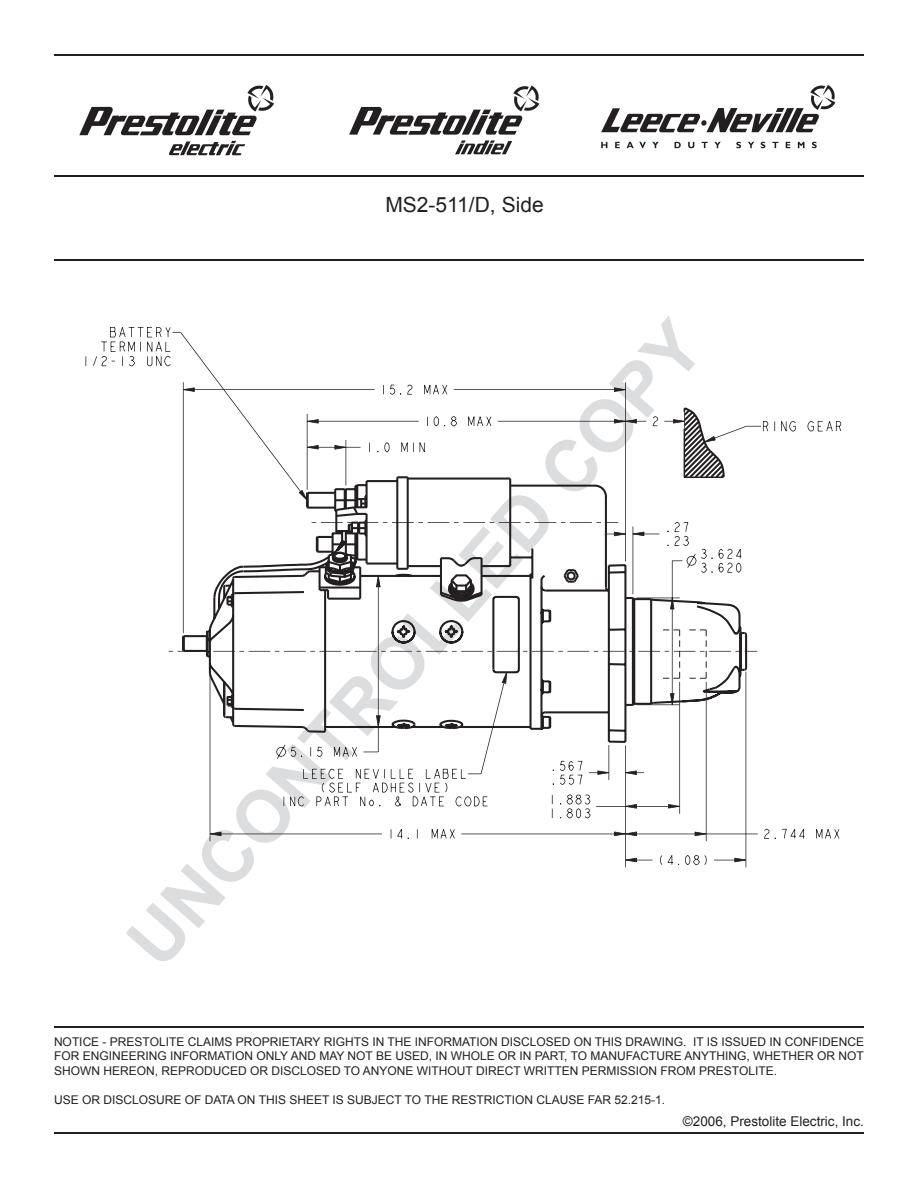
<style>
.page{position:relative;width:918px;height:1188px;background:#fff}
.page>*{position:absolute;margin:0;border:0;box-sizing:border-box;transform-origin:0 0}
.t1{font:700 72px "Arial";color:#dcdddf}
.t2{font:21px "Arial";color:#231f20}
.t3{font:13.5px "Arial";color:#231f20}
.t4{font:12px/14.4px "Arial";color:#231f20;text-align:justify}
</style>
<div class="page">
<svg style="left:626px;top:860px;width:11px;height:2px"></svg>
<svg style="left:734px;top:860px;width:12px;height:2px"></svg>
<hr style="left:625px;top:745px;width:1px;height:122px;background:#231f20">
<hr style="left:706px;top:682px;width:1px;height:159px;background:#231f20">
<svg style="left:169px;top:635px;width:670px;height:204px"></svg>
<svg style="left:85px;top:327px;width:756px;height:105px"></svg>
<hr style="left:746px;top:672px;width:1px;height:195px;background:#231f20">
<svg style="left:184px;top:619px;width:560px;height:124px"></svg>
<svg style="left:213px;top:407px;width:534px;height:325px"></svg>
<svg style="left:169px;top:141px;width:76px;height:14px"></svg>
<svg style="left:79px;top:85px;width:195px;height:50px"></svg>
<svg style="left:601px;top:85px;width:234px;height:47px"></svg>
<svg style="left:601px;top:142px;width:6px;height:6px"></svg>
<svg style="left:615px;top:142px;width:5px;height:6px"></svg>
<svg style="left:627px;top:142px;width:19px;height:6px"></svg>
<svg style="left:652px;top:142px;width:7px;height:6px"></svg>
<svg style="left:675px;top:142px;width:6px;height:6px"></svg>
<svg style="left:688px;top:142px;width:6px;height:6px"></svg>
<svg style="left:702px;top:142px;width:6px;height:6px"></svg>
<svg style="left:714px;top:142px;width:7px;height:6px"></svg>
<svg style="left:736px;top:142px;width:5px;height:6px"></svg>
<svg style="left:748px;top:142px;width:6px;height:6px"></svg>
<svg style="left:761px;top:142px;width:4px;height:6px"></svg>
<svg style="left:772px;top:142px;width:6px;height:6px"></svg>
<svg style="left:786px;top:142px;width:4px;height:6px"></svg>
<svg style="left:798px;top:142px;width:7px;height:6px"></svg>
<svg style="left:812px;top:142px;width:5px;height:6px"></svg>
<svg style="left:349px;top:85px;width:191px;height:69px"></svg>
<hr style="left:54px;top:260px;width:810px;height:1px;background:#231f20">
<hr style="left:54px;top:176px;width:810px;height:1px;background:#231f20">
<hr style="left:54px;top:1026px;width:810px;height:2px;background:#231f20">
<hr style="left:54px;top:54px;width:810px;height:2px;background:#231f20">
<hr style="left:54px;top:1132px;width:810px;height:2px;background:#231f20">
<h2 class="t2" style="left:385px;top:191px;width:160px">MS2-511/D, Side</h2>
<h1 class="t1" style="left:108px;top:925px;width:829px;rotate:-49deg">UNCONTROLLED COPY</h1>
<p class="t4" style="left:54px;top:1035px;width:812px">NOTICE - PRESTOLITE CLAIMS PROPRIETARY RIGHTS IN THE INFORMATION DISCLOSED ON THIS DRAWING. IT IS ISSUED IN CONFIDENCE FOR ENGINEERING INFORMATION ONLY AND MAY NOT BE USED, IN WHOLE OR IN PART, TO MANUFACTURE ANYTHING, WHETHER OR NOT SHOWN HEREON, REPRODUCED OR DISCLOSED TO ANYONE WITHOUT DIRECT WRITTEN PERMISSION FROM PRESTOLITE.</p>
<p class="t4" style="left:54px;top:1093px;width:613px">USE OR DISCLOSURE OF DATA ON THIS SHEET IS SUBJECT TO THE RESTRICTION CLAUSE FAR 52.215-1.</p>
<p class="t3" style="left:683px;top:1112px;width:183px">©2006, Prestolite Electric, Inc.</p>
</div>
